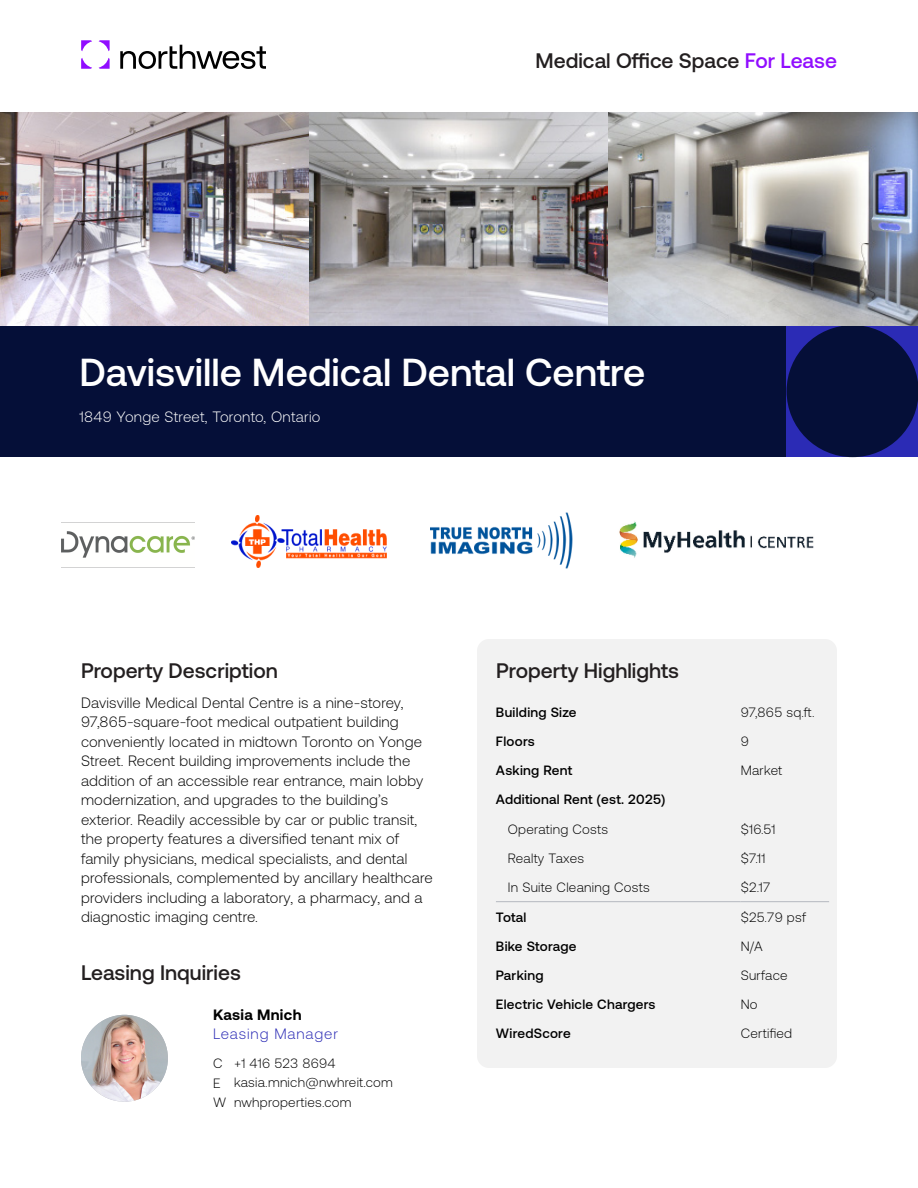
<style>
.page{position:relative;width:918px;height:1188px;background:#fff}
.page>*{position:absolute;margin:0;border:0;box-sizing:border-box;transform-origin:0 0}
.t1{font:500 39px "Aeonik";color:#fff}
.H2_-_Left{font:500 21px "Aeonik";color:#231f20}
.H2_-_Right{font:500 21px "Aeonik";color:#231f20}
.Body_2_-_Paragraph{font:300 15px/19.5px "Aeonik";letter-spacing:.015em;color:#000}
.t2{font:300 15px "Aeonik";letter-spacing:.02em;color:#fff}
.t3{font:300 15px "Aeonik";letter-spacing:.06em;color:#2b2bb5}
.t4{font:700 15px "Aeonik";letter-spacing:.02em;color:#000}
.Table_C_1{font:500 13.5px "Aeonik";letter-spacing:.02em;color:#000}
.Table_C_2{font:300 13.5px "Aeonik";letter-spacing:.02em;color:#000}
.Body_-_Small_-_contact{font:300 13.5px/19.5px "Aeonik";letter-spacing:.02em;color:#000}
.Table_C_1_5{font:300 13.5px "Aeonik";letter-spacing:.02em;color:#000}
.s1{color:#910dff}
</style>
<div class="page">
<div style="left:0;top:325px;width:787px;height:132px;background:#050f38"></div>
<div style="left:787px;top:325px;width:131px;height:132px;background:#2b2bb5"></div>
<div style="left:787px;top:325px;width:131px;height:132px;background:#050f38;border-radius:50%"></div>
<svg style="left:81px;top:40px;width:11px;height:11px"></svg>
<svg style="left:99px;top:40px;width:11px;height:11px"></svg>
<svg style="left:99px;top:58px;width:11px;height:11px"></svg>
<svg style="left:81px;top:58px;width:11px;height:11px"></svg>
<svg style="left:120px;top:45px;width:146px;height:24px"></svg>
<img style="left:0;top:112px;width:918px;height:214px">
<svg style="left:309px;top:112px;width:299px;height:213px;background:#a6a4a5"></svg>
<img style="left:608px;top:112px;width:310px;height:213px">
<div style="left:477px;top:639px;width:360px;height:429px;background:#f2f2f2;border-radius:12px"></div>
<img style="left:81px;top:1015px;width:87px;height:87px;border-radius:43px">
<img style="left:232px;top:516px;width:154px;height:51px">
<img style="left:430px;top:512px;width:143px;height:56px">
<img style="left:619px;top:521px;width:195px;height:37px">
<img style="left:62px;top:522px;width:133px;height:46px">
<hr style="left:496px;top:901px;width:245px;height:1px;background:#b4b8bf">
<hr style="left:741px;top:901px;width:88px;height:1px;background:#b4b8bf">
<p class="H2_-_Right" style="left:536px;top:49px;width:303px">Medical Office Space <span class="s1">For Lease</span></p>
<h1 class="t1" style="left:80px;top:350px;width:567px">Davisville Medical Dental Centre</h1>
<h1 class="t2" style="left:80px;top:408px;width:242px">1849 Yonge Street, Toronto, Ontario</h1>
<p class="H2_-_Left" style="left:81px;top:659px;width:198px">Property Description</p>
<p class="Body_2_-_Paragraph" style="left:81px;top:693px;width:353px">Davisville Medical Dental Centre is a nine-storey, 97,865-square-foot medical outpatient building conveniently located in midtown Toronto on Yonge Street. Recent building improvements include the addition of an accessible rear entrance, main lobby modernization, and upgrades to the building’s exterior. Readily accessible by car or public transit, the property features a diversified tenant mix of family physicians, medical specialists, and dental professionals, complemented by ancillary healthcare providers including a laboratory, a pharmacy, and a diagnostic imaging centre.</p>
<p class="H2_-_Left" style="left:81px;top:961px;width:161px">Leasing Inquiries</p>
<h3 class="t4" style="left:213px;top:1006px;width:90px">Kasia Mnich</h3>
<h4 class="t3" style="left:213px;top:1026px;width:127px">Leasing Manager</h4>
<p class="Body_-_Small_-_contact" style="left:234px;top:1053px;width:160px">+1 416 523 8694 kasia.mnich@nwhreit.com nwhproperties.com</p>
<p class="Body_-_Small_-_contact" style="left:213px;top:1054px;width:15px">C<br>E<br>W</p>
<p class="H2_-_Left" style="left:496px;top:659px;width:184px">Property Highlights</p>
<p class="Table_C_1" style="left:496px;top:704px;width:82px">Building Size</p>
<p class="Table_C_2" style="left:741px;top:705px;width:75px">97,865 sq.ft.</p>
<p class="Table_C_1" style="left:496px;top:734px;width:40px">Floors</p>
<p class="Table_C_2" style="left:741px;top:734px;width:10px">9</p>
<p class="Table_C_1" style="left:496px;top:763px;width:78px">Asking Rent</p>
<p class="Table_C_2" style="left:741px;top:763px;width:43px">Market</p>
<p class="Table_C_1" style="left:496px;top:792px;width:171px">Additional Rent (est. 2025)</p>
<p class="Table_C_1_5" style="left:508px;top:822px;width:102px">Operating Costs</p>
<p class="Table_C_2" style="left:741px;top:822px;width:36px">$16.51</p>
<p class="Table_C_1_5" style="left:508px;top:851px;width:78px">Realty Taxes</p>
<p class="Table_C_2" style="left:741px;top:851px;width:27px">$7.11</p>
<p class="Table_C_1_5" style="left:508px;top:880px;width:143px">In Suite Cleaning Costs</p>
<p class="Table_C_2" style="left:741px;top:880px;width:31px">$2.17</p>
<p class="Table_C_1" style="left:496px;top:909px;width:32px">Total</p>
<p class="Table_C_2" style="left:741px;top:909px;width:67px">$25.79 psf</p>
<p class="Table_C_1" style="left:496px;top:938px;width:82px">Bike Storage</p>
<p class="Table_C_2" style="left:741px;top:939px;width:24px">N/A</p>
<p class="Table_C_1" style="left:496px;top:968px;width:49px">Parking</p>
<p class="Table_C_2" style="left:741px;top:968px;width:48px">Surface</p>
<p class="Table_C_1" style="left:496px;top:997px;width:161px">Electric Vehicle Chargers</p>
<p class="Table_C_2" style="left:741px;top:997px;width:18px">No</p>
<p class="Table_C_1" style="left:496px;top:1026px;width:76px">WiredScore</p>
<p class="Table_C_2" style="left:741px;top:1026px;width:53px">Certified</p>
</div>
